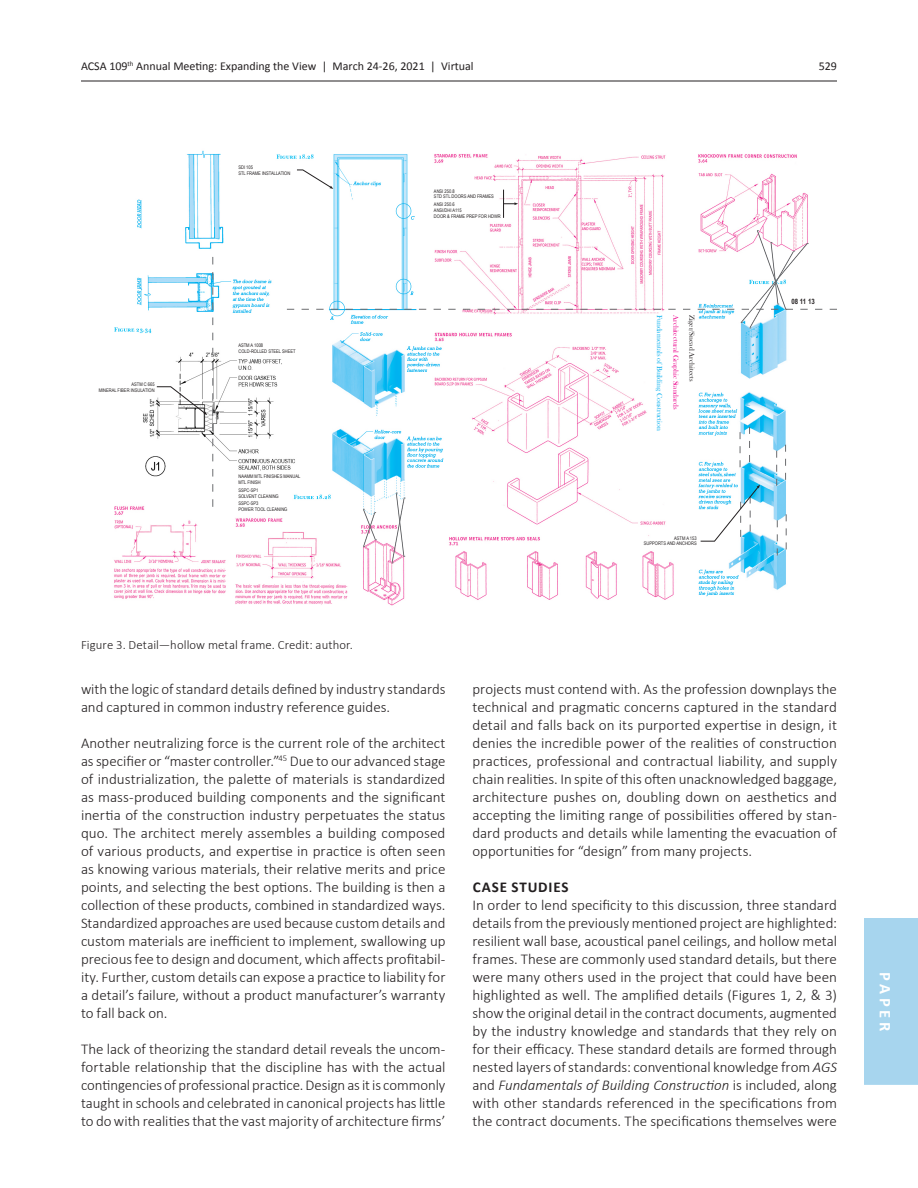
<style>
.page{position:relative;width:918px;height:1188px;background:#fff}
.page>*{position:absolute;margin:0;border:0;box-sizing:border-box;transform-origin:0 0}
.t1{font:700 16.5px "Calibri";letter-spacing:.235em;color:#fff}
._06_Main_Body_Text{font:300 15px/18px "Calibri";color:#231f20;text-align:justify}
._05_Section_Header{font:700 15px "Calibri";letter-spacing:.06em;color:#231f20}
._07_Caption_Text{font:300 12.75px "Calibri";letter-spacing:.01em;color:#231f20}
.t2{font:12px "Calibri";color:#231f20}
.t3{font:7.35px "Bask Old Face";color:#00aeef}
.t4{font:7.35px "Bask Old Face";color:#ed028c}
.t5{font:7.35px "Bask Old Face";color:#231f20}
.t6{font:700 7.35px "Arial Narrow";color:#231f20}
.t7{font:4.95px/6px "Arial Narrow";color:#231f20}
.s1{font-style:italic}
</style>
<div class="page">
<hr style="left:81px;top:81px;width:756px;height:1px;background:#231f20">
<div style="left:864px;top:918px;width:54px;height:167px;background:#a7d5ee"></div>
<img style="left:114px;top:150px;width:694px;height:456px">
<svg style="left:213px;top:257px;width:1px;height:250px"></svg>
<svg style="left:740px;top:432px;width:1px;height:35px"></svg>
<svg style="left:785px;top:445px;width:1px;height:35px"></svg>
<svg style="left:786px;top:514px;width:1px;height:35px"></svg>
<svg style="left:776px;top:451px;width:1px;height:35px"></svg>
<svg style="left:777px;top:520px;width:1px;height:35px"></svg>
<svg style="left:749px;top:427px;width:1px;height:35px"></svg>
<svg style="left:287px;top:230px;width:550px;height:99px"></svg>
<svg style="left:392px;top:493px;width:13px;height:71px"></svg>
<svg style="left:363px;top:509px;width:13px;height:38px"></svg>
<svg style="left:700px;top:485px;width:60px;height:56px"></svg>
<svg style="left:157px;top:386px;width:50px;height:29px"></svg>
<svg style="left:297px;top:170px;width:36px;height:19px"></svg>
<svg style="left:503px;top:190px;width:15px;height:28px"></svg>
<p class="t2" style="left:81px;top:58px;width:394px">ACSA 109<sup>th</sup> Annual Meeting: Expanding the View | March 24-26, 2021 | Virtual</p>
<p class="t2" style="left:819px;top:58px;width:20px">529</p>
<p class="t7" style="left:99px;top:381px;width:58px;text-align:right">ASTM C 665<br>MINERAL FIBER INSULATION</p>
<p class="t7" style="left:238px;top:164px;width:53px">SDI 105<br>STL FRAME INSTALLATION</p>
<p class="t7" style="left:238px;top:342px;width:59px">ASTM A 1008<br>COLD-ROLLED STEEL SHEET</p>
<p class="t7" style="left:238px;top:474px;width:63px">NAAMM MTL FINISHES MANUAL<br>MTL FINISH</p>
<p class="t7" style="left:238px;top:487px;width:42px">SSPC-SP1<br>SOLVENT CLEANING</p>
<p class="t7" style="left:238px;top:501px;width:51px">SSPC-SP3<br>POWER TOOL CLEANING</p>
<p class="t7" style="left:434px;top:188px;width:61px">ANSI 250.8<br>STD STL DOORS AND FRAMES</p>
<p class="t7" style="left:434px;top:201px;width:68px">ANSI 250.6<br>ANSI/DHI A115<br>DOOR &amp; FRAME PREP FOR HDWR</p>
<p class="t3" style="left:664px;top:315px;width:117px;rotate:90deg">Fundamentals of Building Construction</p>
<p class="t4" style="left:680px;top:315px;width:96px;rotate:90deg">Architectural Graphic Standards</p>
<p class="t5" style="left:696px;top:315px;width:68px;rotate:90deg">Ziger/Snead Architects</p>
<p class="t7" style="left:644px;top:535px;width:54px;text-align:right">ASTM A 153<br>SUPPORTS AND ANCHORS</p>
<p class="t6" style="left:791px;top:295px;width:25px">08 11 13</p>
<p class="_07_Caption_Text" style="left:81px;top:637px;width:274px">Figure 3. Detail—hollow metal frame. Credit: author.</p>
<p class="_06_Main_Body_Text" style="left:81px;top:679px;width:366px">with the logic of standard details defined by industry standards and captured in common industry reference guides.</p>
<p class="_06_Main_Body_Text" style="left:81px;top:733px;width:366px">Another neutralizing force is the current role of the architect as specifier or “master controller.”<sup>45</sup> Due to our advanced stage of industrialization, the palette of materials is standardized as mass-produced building components and the significant inertia of the construction industry perpetuates the status quo. The architect merely assembles a building composed of various products, and expertise in practice is often seen as knowing various materials, their relative merits and price points, and selecting the best options. The building is then a collection of these products, combined in standardized ways.<br>Standardized approaches are used because custom details and custom materials are inefficient to implement, swallowing up precious fee to design and document, which affects profitabil&shy;ity. Further, custom details can expose a practice to liability for a detail’s failure, without a product manufacturer’s warranty to fall back on.</p>
<p class="_06_Main_Body_Text" style="left:81px;top:1039px;width:366px">The lack of theorizing the standard detail reveals the uncom&shy;fortable relationship that the discipline has with the actual contingencies of professional practice. Design as it is commonly taught in schools and celebrated in canonical projects has little to do with realities that the vast majority of architecture firms’</p>
<p class="_06_Main_Body_Text" style="left:472px;top:679px;width:366px">projects must contend with. As the profession downplays the technical and pragmatic concerns captured in the standard detail and falls back on its purported expertise in design, it denies the incredible power of the realities of construction practices, professional and contractual liability, and supply chain realities. In spite of this often unacknowledged baggage, architecture pushes on, doubling down on aesthetics and accepting the limiting range of possibilities offered by stan&shy;dard products and details while lamenting the evacuation of opportunities for “design” from many projects.</p>
<p class="_05_Section_Header" style="left:473px;top:877px;width:97px">CASE STUDIES</p>
<p class="_06_Main_Body_Text" style="left:472px;top:895px;width:366px">In order to lend specificity to this discussion, three standard details from the previously mentioned project are highlighted: resilient wall base, acoustical panel ceilings, and hollow metal frames. These are commonly used standard details, but there were many others used in the project that could have been highlighted as well. The amplified details (Figures 1, 2, &amp; 3) show the original detail in the contract documents, augmented by the industry knowledge and standards that they rely on for their efficacy. These standard details are formed through nested layers of standards: conventional knowledge from <span class="s1">AGS </span>and <span class="s1">Fundamentals of Building Construction</span> is included, along with other standards referenced in the specifications from the contract documents. The specifications themselves were</p>
<p class="t1" style="left:896px;top:972px;width:61px;rotate:90deg">PAPER</p>
</div>
